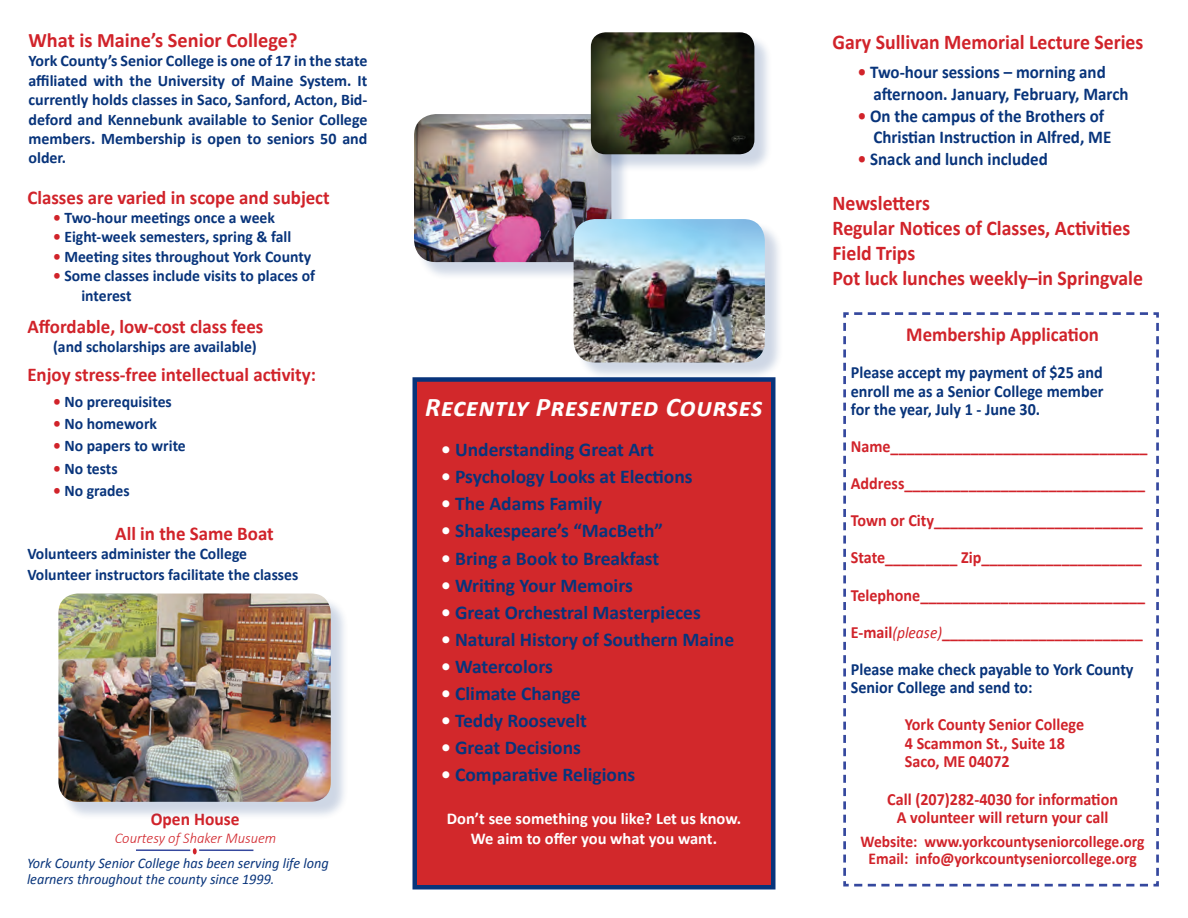
<style>
.page{position:relative;width:1188px;height:918px;background:#fff}
.page>*{position:absolute;margin:0;border:0;box-sizing:border-box;transform-origin:0 0}
.t1{font:italic 700 27px "Calibri";letter-spacing:.02em;color:#fff}
.t2{font:700 21px/25.2px "Calibri";color:#d1232a;scale:.94 1}
.t3{font:700 20.55px "Calibri";color:#d1232a}
.t4{font:700 19.95px "Calibri";color:#d1232a;scale:.94 1}
.t5{font:700 19.5px "Calibri";color:#08347b}
.t6{font:700 19.5px "Calibri";color:#d1232a}
.t7{font:700 18px/21.6px "Calibri";color:#08347b;scale:.94 1}
.t8{font:700 18px "Calibri";color:#d1232a}
.t9{font:700 17.1px/37px "Calibri";color:#d1232a;scale:.94 1}
.t10{font:700 17.1px/18.6px "Calibri";color:#08347b;text-align:justify;scale:.94 1}
.t11{font:700 16.5px/16.5px "Calibri";color:#d1232a;text-align:center;scale:.94 1}
.t12{font:700 16.5px "Calibri";color:#fff}
.t13{font:700 16.2px/19.4px "Calibri";color:#08347b}
.t14{font:italic 300 15px "Calibri";color:#d1232a}
.t15{font:italic 14.7px/16.2px "Calibri";color:#08347b}
.s1{color:#d1232a}
.s2{color:#fff}
.s3{font-weight:400;font-style:italic;font-size:16.5px}
.s4{color:#08347b}
</style>
<div class="page">
<svg style="left:843px;top:312px;width:316px;height:575px"></svg>
<div style="left:412px;top:377px;width:364px;height:512px;background:#d2282b;border:4px solid #08347b"></div>
<div style="left:416px;top:116px;width:221px;height:171px;background:#08347b;opacity:.2"></div>
<img style="left:414px;top:114px;width:197px;height:148px">
<div style="left:576px;top:221px;width:214px;height:167px;background:#08347b;opacity:.2"></div>
<img style="left:574px;top:219px;width:191px;height:143px">
<div style="left:61px;top:596px;width:295px;height:231px;background:#08347b;opacity:.2"></div>
<img style="left:58px;top:594px;width:273px;height:208px">
<div style="left:593px;top:35px;width:186px;height:144px;background:#08347b;opacity:.2"></div>
<img style="left:591px;top:32px;width:163px;height:122px">
<hr style="left:136px;top:849px;width:54px;height:2px;background:#35489e">
<hr style="left:199px;top:849px;width:54px;height:2px;background:#35489e">
<svg style="left:193px;top:848px;width:4px;height:6px"></svg>
<p class="t3" style="left:28px;top:27px;width:270px">What is Maine’s Senior College?</p>
<p class="t13" style="left:28px;top:51px;width:340px;text-align:justify">York County’s Senior College is one of 17 in the state affiliated with the University of Maine System. It currently holds classes in Saco, Sanford, Acton, Bid&shy;deford and Kennebunk available to Senior College members. Membership is open to seniors 50 and older.</p>
<p class="t6" style="left:27px;top:185px;width:304px">Classes are varied in scope and subject</p>
<p class="t13" style="left:53px;top:208px;width:223px"><span class="s1">•</span> Two-hour meetings once a week</p>
<p class="t13" style="left:53px;top:227px;width:240px"><span class="s1">•</span> Eight-week semesters, spring &amp; fall</p>
<p class="t13" style="left:53px;top:247px;width:260px"><span class="s1">•</span> Meeting sites throughout York County</p>
<p class="t13" style="left:81px;top:266px;width:235px;text-indent:-28px"><span class="s1">•</span> Some classes include visits to places of interest</p>
<p class="t6" style="left:27px;top:314px;width:238px">Affordable, low-cost class fees</p>
<p class="t13" style="left:53px;top:337px;width:205px">(and scholarships are available)</p>
<p class="t6" style="left:27px;top:362px;width:290px">Enjoy stress-free intellectual activity:</p>
<p class="t13" style="left:53px;top:392px;width:120px"><span class="s1">•</span> No prerequisites</p>
<p class="t13" style="left:53px;top:414px;width:106px"><span class="s1">•</span> No homework</p>
<p class="t13" style="left:53px;top:436px;width:134px"><span class="s1">•</span> No papers to write</p>
<p class="t13" style="left:53px;top:458px;width:66px"><span class="s1">•</span> No tests</p>
<p class="t13" style="left:53px;top:481px;width:78px"><span class="s1">•</span> No grades</p>
<p class="t6" style="left:115px;top:521px;width:160px">All in the Same Boat</p>
<p class="t13" style="left:27px;top:543px;width:272px;line-height:21.1px">Volunteers administer the College<br>Volunteer instructors facilitate the classes</p>
<p class="t8" style="left:151px;top:808px;width:90px">Open House</p>
<h1 class="t1" style="left:425px;top:390px;width:339px">Recently Presented Courses</h1>
<p class="t5" style="left:441px;top:438px;width:214px"><span class="s2">•</span> Understanding Great Art</p>
<p class="t5" style="left:441px;top:465px;width:253px"><span class="s2">•</span> Psychology Looks at Elections</p>
<p class="t5" style="left:441px;top:492px;width:163px"><span class="s2">•</span> The Adams Family</p>
<p class="t5" style="left:441px;top:519px;width:224px"><span class="s2">•</span> Shakespeare’s “MacBeth”</p>
<p class="t5" style="left:441px;top:546px;width:220px"><span class="s2">•</span> Bring a Book to Breakfast</p>
<p class="t5" style="left:441px;top:573px;width:193px"><span class="s2">•</span> Writing Your Memoirs</p>
<p class="t5" style="left:441px;top:600px;width:261px"><span class="s2">•</span> Great Orchestral Masterpieces</p>
<p class="t5" style="left:441px;top:627px;width:295px"><span class="s2">•</span> Natural History of Southern Maine</p>
<p class="t5" style="left:441px;top:654px;width:113px"><span class="s2">•</span> Watercolors</p>
<p class="t5" style="left:441px;top:681px;width:141px"><span class="s2">•</span> Climate Change</p>
<p class="t5" style="left:441px;top:708px;width:148px"><span class="s2">•</span> Teddy Roosevelt</p>
<p class="t5" style="left:441px;top:735px;width:142px"><span class="s2">•</span> Great Decisions</p>
<p class="t5" style="left:441px;top:762px;width:196px"><span class="s2">•</span> Comparative Religions</p>
<p class="t12" style="left:447px;top:808px;width:296px">Don’t see something you like? Let us know.</p>
<p class="t14" style="left:115px;top:829px;width:163px">Courtesy of Shaker Musuem</p>
<p class="t12" style="left:471px;top:828px;width:248px">We aim to offer you what you want.</p>
<p class="t15" style="left:27px;top:855px;width:303px">York County Senior College has been serving life long learners throughout the county since 1999.</p>
<p class="t2" style="left:832px;top:30px;width:332px">Gary Sullivan Memorial Lecture Series</p>
<p class="t7" style="left:873px;top:62px;width:273px;text-indent:-16px"><span class="s1">•</span> Two-hour sessions – morning and afternoon. January, February, March</p>
<p class="t7" style="left:873px;top:105px;width:255px;text-indent:-16px"><span class="s1">•</span> On the campus of the Brothers of<br>Christian Instruction in Alfred, ME</p>
<p class="t7" style="left:858px;top:148px;width:204px"><span class="s1">•</span> Snack and lunch included</p>
<p class="t2" style="left:832px;top:190px;width:332px">Newsletters<br>Regular Notices of Classes, Activities<br>Field Trips<br>Pot luck lunches weekly–in Springvale</p>
<p class="t4" style="left:906px;top:321px;width:206px">Membership Application</p>
<p class="t10" style="left:851px;top:363px;width:270px">Please accept my payment of $25 and enroll me as a Senior College member for the year, July 1 - June 30.</p>
<p class="t9" style="left:851px;top:428px;width:317px">Name________________________________ Address______________________________ Town or City__________________________ State_________ Zip____________________ Telephone____________________________ E-mail<span class="s3">(please)</span>_________________________ <span class="s4">Please make check payable to York County</span></p>
<p class="t10" style="left:851px;top:678px;width:195px">Senior College and send to:</p>
<p class="t9" style="left:905px;top:715px;width:192px;line-height:18.6px">York County Senior College<br>4 Scammon St., Suite 18<br>Saco, ME 04072</p>
<p class="t9" style="left:887px;top:790px;width:247px;line-height:18.6px;text-align:center">Call (207)282-4030 for information<br>A volunteer will return your call</p>
<p class="t11" style="left:861px;top:833px;width:304px">Website: www.yorkcountyseniorcollege.org<br>Email: info@yorkcountyseniorcollege.org</p>
</div>
